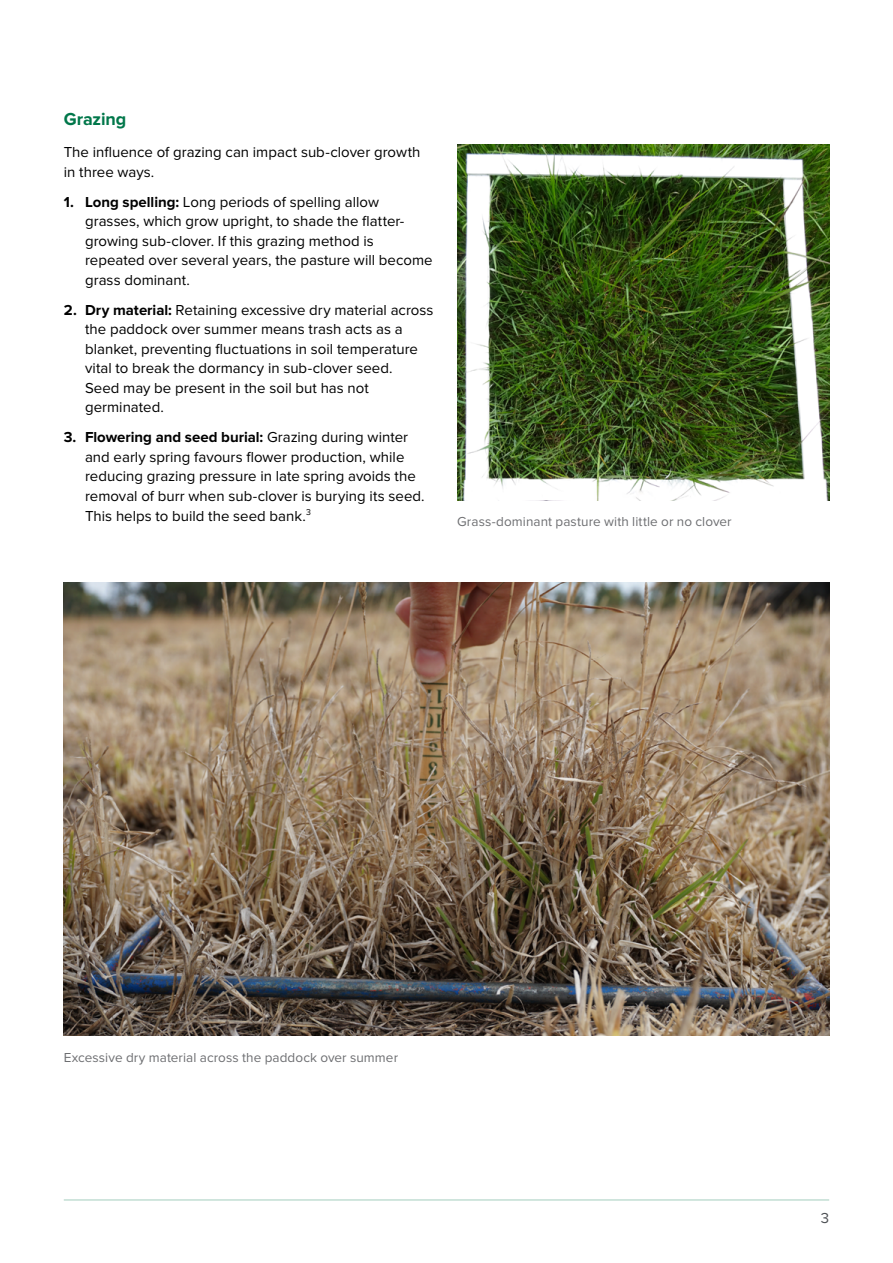
<style>
.page{position:relative;width:893px;height:1263px;background:#fff}
.page>*{position:absolute;margin:0;border:0;box-sizing:border-box;transform-origin:0 0}
.t1{font:700 18px "Proxima Nova";letter-spacing:-.01em;color:#00774a}
.t2{font:15px/19.5px "Proxima Nova";color:#000}
.t3{font:15px "Proxima Nova";color:#4d5054}
.t4{font:13.5px "Proxima Nova";letter-spacing:.005em;color:#6d6e71}
.s1{font-weight:700}
</style>
<div class="page">
<hr style="left:64px;top:1199px;width:765px;height:2px;background:#00774a">
<img style="left:64px;top:583px;width:765px;height:453px">
<img style="left:457px;top:145px;width:372px;height:355px">
<p class="t1" style="left:64px;top:108px;width:64px">Grazing</p>
<p class="t2" style="left:64px;top:143px;width:358px">The influence of grazing can impact sub-clover growth in three ways.</p>
<p class="t2" style="left:85px;top:192px;width:349px;text-indent:-21px"><span class="s1">1. Long spelling:</span> Long periods of spelling allow grasses, which grow upright, to shade the flatter&shy;growing sub-clover. If this grazing method is repeated over several years, the pasture will become grass dominant.</p>
<p class="t2" style="left:85px;top:301px;width:350px;text-indent:-21px"><span class="s1">2. Dry material:</span> Retaining excessive dry material across the paddock over summer means trash acts as a blanket, preventing fluctuations in soil temperature vital to break the dormancy in sub‑clover seed.<br>Seed may be present in the soil but has not germinated.</p>
<p class="t2" style="left:85px;top:428px;width:341px;text-indent:-21px"><span class="s1">3. Flowering and seed burial:</span> Grazing during winter and early spring favours flower production, while reducing grazing pressure in late spring avoids the removal of burr when sub-clover is burying its seed.<br>This helps to build the seed bank.<sup>3</sup></p>
<p class="t4" style="left:457px;top:514px;width:276px">Grass-dominant pasture with little or no clover</p>
<p class="t4" style="left:64px;top:1050px;width:336px">Excessive dry material across the paddock over summer</p>
<p class="t3" style="left:821px;top:1210px;width:10px">3</p>
</div>
